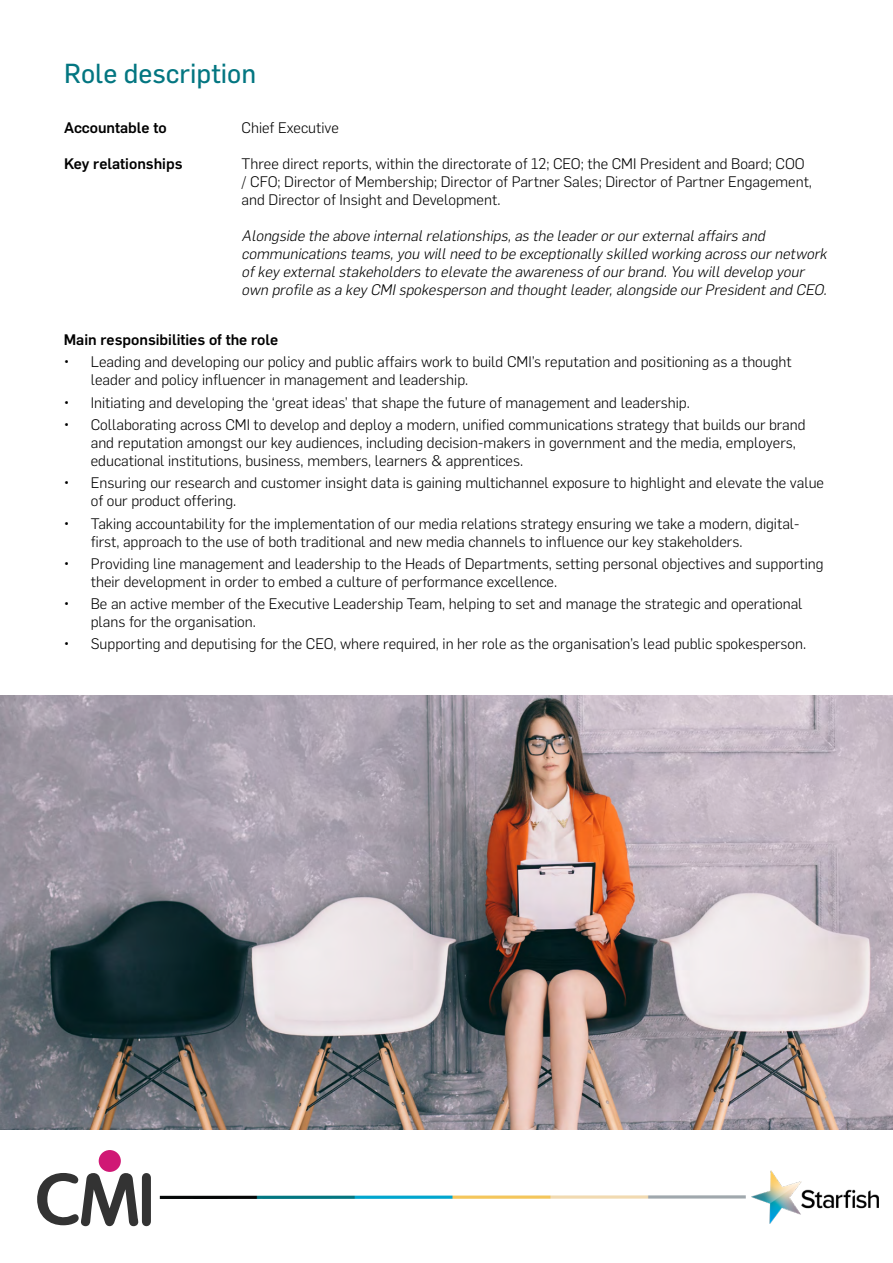
<style>
.page{position:relative;width:893px;height:1263px;background:#fff}
.page>*{position:absolute;margin:0;border:0;box-sizing:border-box;transform-origin:0 0}
.t1{font:27px "Flama";color:#037681}
.t2{font:300 15px/18px "Flama";color:#000}
.t3{font:italic 300 15px/18px "Flama";color:#000}
.t4{font:500 15px "Flama";color:#000}
</style>
<div class="page">
<svg style="left:37px;top:1150px;width:114px;height:76px"></svg>
<img style="left:160px;top:1195px;width:586px;height:4px">
<img style="left:752px;top:1171px;width:127px;height:52px">
<img style="left:0;top:695px;width:893px;height:434px">
<p class="t1" style="left:64px;top:57px;width:194px">Role description</p>
<p class="t2" style="left:242px;top:118px;width:99px">Chief Executive</p>
<p class="t2" style="left:242px;top:154px;width:572px">Three direct reports, within the directorate of 12; CEO; the CMI President and Board; COO / CFO; Director of Membership; Director of Partner Sales; Director of Partner Engagement, and Director of Insight and Development.</p>
<p class="t3" style="left:242px;top:226px;width:590px">Alongside the above internalrelationships,as the leaderorourexternalaffairs and communications teams,you willneed to be exceptionally skilled working across ournetwork ofkey externalstakeholders to elevate the awareness ofourbrand.You willdevelop your own profile as a key CMIspokesperson and thoughtleader,alongside ourPresidentand CEO.</p>
<p class="t4" style="left:64px;top:329px;width:216px">Main responsibilities of the role</p>
<p class="t2" style="left:91px;top:352px;width:703px;text-indent:-27px">• Leading and developing our policy and public affairs work to build CMI’s reputation and positioning as a thought leader and policy influencer in management and leadership.</p>
<p class="t2" style="left:64px;top:393px;width:628px">• Initiating and developing the ‘great ideas’ that shape the future of management and leadership.</p>
<p class="t2" style="left:91px;top:415px;width:716px;text-indent:-27px">• Collaborating across CMI to develop and deploy a modern, unified communications strategy that builds our brand and reputation amongst our key audiences, including decision-makers in government and the media, employers, educational institutions, business, members, learners &amp; apprentices.</p>
<p class="t2" style="left:91px;top:473px;width:735px;text-indent:-27px">• Ensuring our research and customer insight data is gaining multichannel exposure to highlight and elevate the value of our product offering.</p>
<p class="t2" style="left:91px;top:513px;width:710px;text-indent:-27px">• Taking accountability for the implementation of our media relations strategy ensuring we take a modern, digital&shy;first, approach to the use of both traditional and new media channels to influence our key stakeholders.</p>
<p class="t2" style="left:91px;top:554px;width:734px;text-indent:-27px">• Providing line management and leadership to the Heads of Departments, setting personal objectives and supporting their development in order to embed a culture of performance excellence.</p>
<p class="t2" style="left:91px;top:594px;width:713px;text-indent:-27px">• Be an active member of the Executive Leadership Team, helping to set and manage the strategic and operational plans for the organisation.</p>
<p class="t2" style="left:64px;top:634px;width:744px">• Supporting and deputising for the CEO, where required, in her role as the organisation’s lead public spokesperson.</p>
<p class="t4" style="left:64px;top:117px;width:104px">Accountable to</p>
<p class="t4" style="left:64px;top:153px;width:120px">Key relationships</p>
</div>
